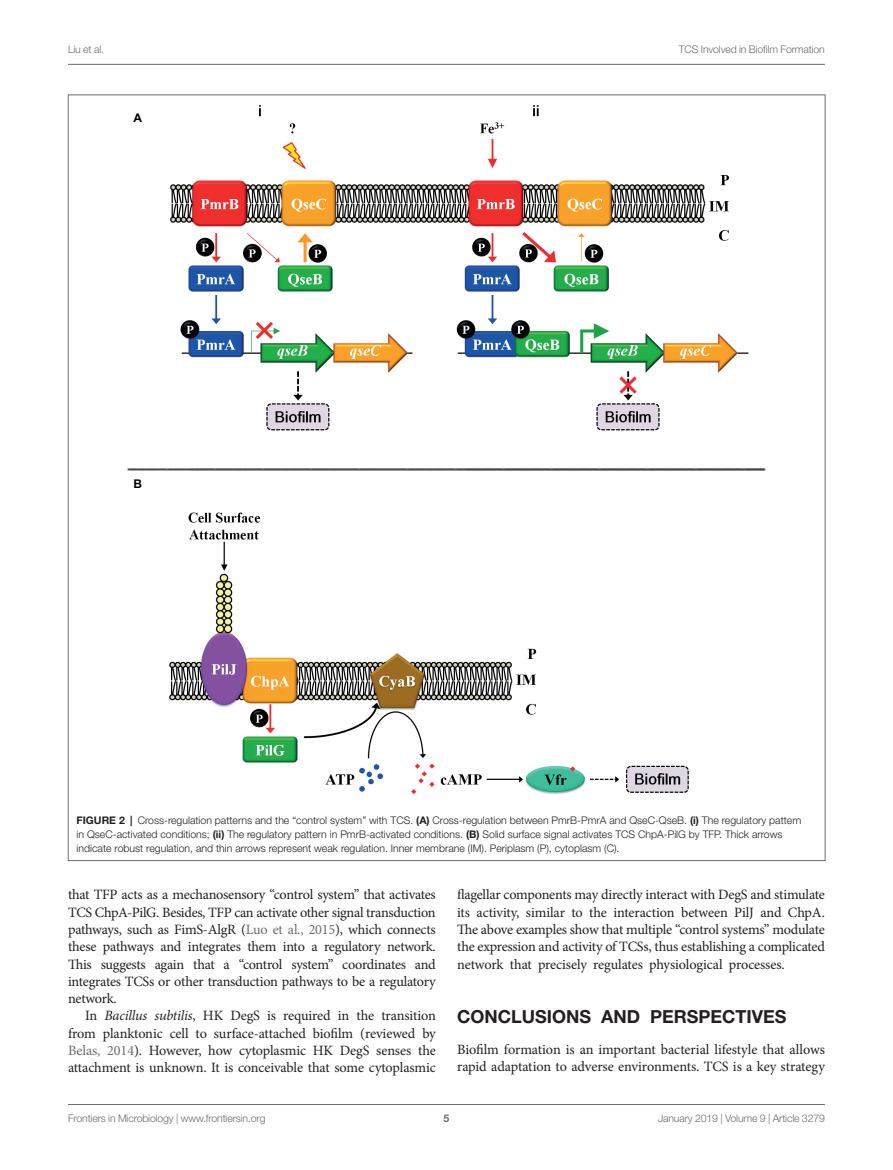
<style>
.page{position:relative;width:893px;height:1170px;background:#fff}
.page>*{position:absolute;margin:0;border:0;box-sizing:border-box;transform-origin:0 0}
.HEAD_1{font:700 18px "Helvetica Neue LT Std";color:#231f20}
.TEXT{font:14.25px/17.2px "Minion Pro";letter-spacing:-.01em;color:#231f20;text-align:justify}
.TEXT_FLUSH{font:14.25px/17.2px "Minion Pro";letter-spacing:-.01em;color:#231f20;text-align:justify}
.t1{font:700 12px "Arial";color:#000001}
.FIG_LEG{font:300 10.5px/14.2px "Helvetica Neue LT Std";color:#231f20}
.t2{font:300 10.5px "Helvetica Neue LT Std";letter-spacing:-.015em;color:#6c6d70}
.t3{font:700 10.5px "Helvetica Neue LT Std";color:#6c6d70}
.s1{font-weight:700}
.s2{color:#6c6d70}
.s3{font-style:italic}
</style>
<div class="page">
<hr style="left:68px;top:64px;width:757px;height:1px;background:#6c6d70">
<hr style="left:68px;top:1104px;width:757px;height:1px;background:#6c6d70">
<img style="left:128px;top:105px;width:638px;height:689px">
<p class="t2" style="left:68px;top:42px;width:38px">Liu et al.</p>
<p class="t2" style="left:679px;top:42px;width:147px">TCS Involved in Biofilm Formation</p>
<p class="t1" style="left:133px;top:109px;width:10px">A</p>
<p class="t1" style="left:133px;top:476px;width:10px">B</p>
<p class="FIG_LEG" style="left:77px;top:812px;width:726px"><span class="s1">FIGURE 2 |</span> Cross-regulation patterns and the “control system” with TCS. <span class="s1">(A)</span> Cross-regulation between PmrB-PmrA and QseC-QseB. <span class="s1">(i)</span> The regulatory pattern in QseC-activated conditions; <span class="s1">(ii)</span> The regulatory pattern in PmrB-activated conditions. <span class="s1">(B)</span> Solid surface signal activates TCS ChpA-PilG by TFP. Thick arrows indicate robust regulation, and thin arrows represent weak regulation. Inner membrane (IM). Periplasm (P), cytoplasm (C).</p>
<p class="TEXT_FLUSH" style="left:68px;top:886px;width:369px">that TFP acts as a mechanosensory “control system” that activates TCS ChpA-PilG. Besides, TFP can activate other signal transduction pathways, such as FimS-AlgR (<span class="s2">Luo et al., 2015</span>), which connects these pathways and integrates them into a regulatory network.<br>This suggests again that a “control system” coordinates and integrates TCSs or other transduction pathways to be a regulatory network.</p>
<p class="TEXT" style="left:68px;top:1007px;width:369px;text-indent:17px">In <span class="s3">Bacillus subtilis</span>, HK DegS is required in the transition from planktonic cell to surface-attached biofilm (reviewed by <span class="s2">Belas, 2014</span>). However, how cytoplasmic HK DegS senses the attachment is unknown. It is conceivable that some cytoplasmic</p>
<p class="TEXT" style="left:457px;top:886px;width:369px">flagellar components may directly interact with DegS and stimulate its activity, similar to the interaction between PilJ and ChpA.<br>The above examples show that multiple “control systems” modulate the expression and activity of TCSs, thus establishing a complicated network that precisely regulates physiological processes.</p>
<p class="HEAD_1" style="left:457px;top:1004px;width:331px">CONCLUSIONS AND PERSPECTIVES</p>
<p class="TEXT_FLUSH" style="left:457px;top:1040px;width:369px">Biofilm formation is an important bacterial lifestyle that allows rapid adaptation to adverse environments. TCS is a key strategy</p>
<p class="t2" style="left:68px;top:1111px;width:199px">Frontiers in Microbiology | www.frontiersin.org</p>
<p class="t3" style="left:444px;top:1111px;width:7px">5</p>
<p class="t2" style="left:658px;top:1111px;width:168px">January 2019 | Volume 9 | Article 3279</p>
</div>
